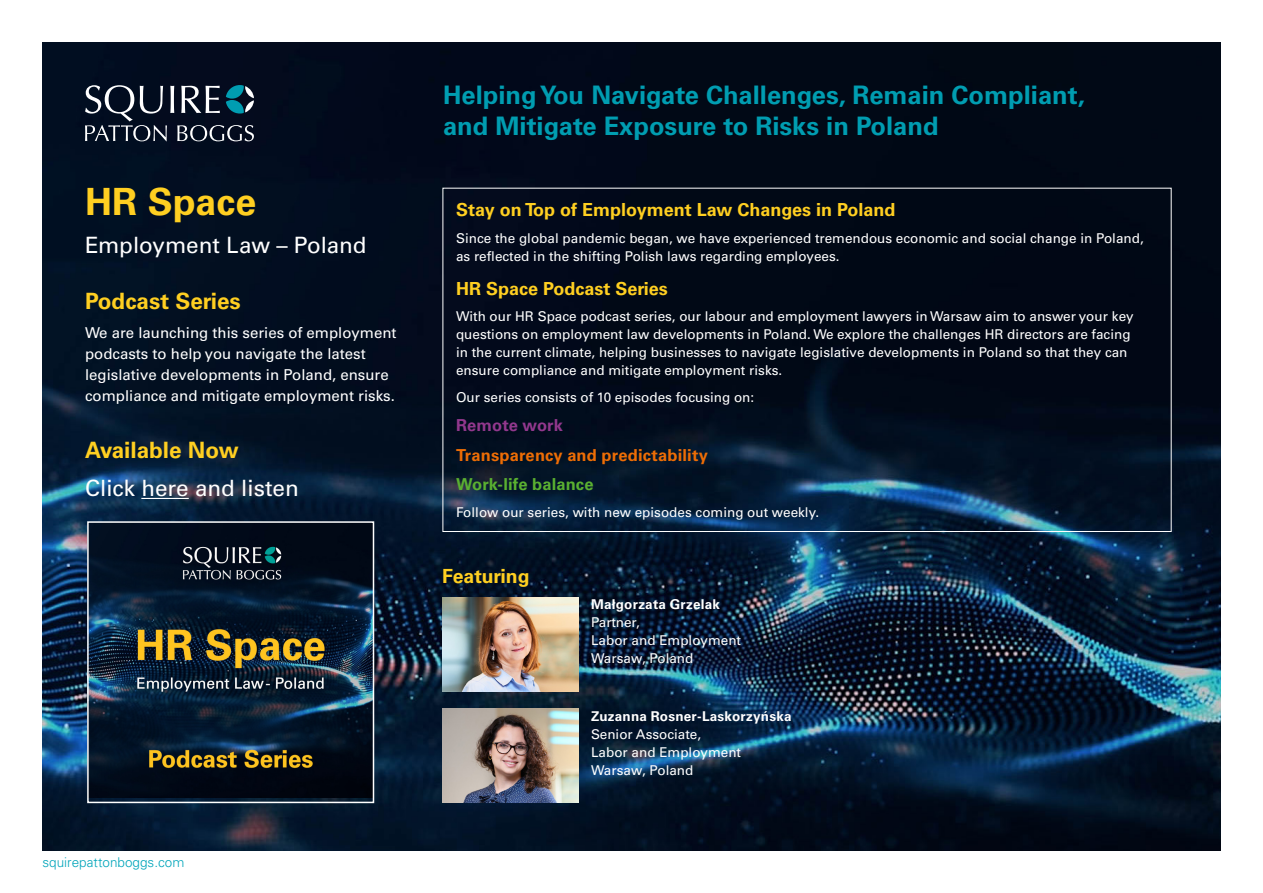
<style>
.page{position:relative;width:1263px;height:893px;background:#fff}
.page>*{position:absolute;margin:0;border:0;box-sizing:border-box;transform-origin:0 0}
.t1{font:700 37.5px "Univers LTCYR 65";color:#ffcf21}
.t2{font:700 25.5px/31.5px "Univers LTCYR 65";color:#009db1}
.t3{font:22.5px "Univers LTCYR 55 Roman";color:#fff}
.t4{font:700 22.5px "Univers LTCYR 65";color:#ffcf21}
.t5{font:700 19.5px "Univers LTCYR 65";color:#ffcf21}
.t6{font:700 18px "Univers LTCYR 65";color:#ffcf21}
.t7{font:700 16.5px "Univers LTCYR 65";letter-spacing:.01em;color:#ed6d05}
.t8{font:700 16.5px "Univers LTCYR 65";letter-spacing:.005em;color:#5ab031}
.t9{font:700 16.5px "Univers LTCYR 65";letter-spacing:.005em;color:#92388d}
.t10{font:15px/21px "Univers LTCYR 55 Roman";color:#fff}
.t11{font:13.5px/18px "Univers LTCYR 55 Roman";color:#fff}
.t12{font:700 13.5px "Univers LTCYR 65";letter-spacing:.015em;color:#fff}
.t13{font:300 13.5px "Univers LTCYR 45";color:#00a5ba}
</style>
<div class="page">
<img style="left:43px;top:43px;width:1177px;height:807px">
<svg style="left:85px;top:85px;width:169px;height:56px;background:#313e4d"></svg>
<img style="left:442px;top:598px;width:136px;height:93px">
<img style="left:442px;top:709px;width:136px;height:93px">
<hr style="left:141px;top:498px;width:48px;height:1px;background:#fff">
<img style="left:89px;top:523px;width:283px;height:275px">
<div style="left:87px;top:521px;width:287px;height:282px;border:1px solid #fff"></div>
<h1 class="t1" style="left:85px;top:175px;width:173px">HR Space</h1>
<h3 class="t3" style="left:85px;top:230px;width:283px">Employment Law – Poland</h3>
<h3 class="t4" style="left:85px;top:285px;width:157px">Podcast Series</h3>
<p class="t10" style="left:85px;top:322px;width:313px">We are launching this series of employment podcasts to help you navigate the latest legislative developments in Poland, ensure compliance and mitigate employment risks.</p>
<h3 class="t4" style="left:85px;top:434px;width:155px">Available Now</h3>
<h3 class="t3" style="left:85px;top:473px;width:215px">Click here and listen</h3>
<p class="t13" style="left:43px;top:854px;width:143px">squirepattonboggs.com</p>
<h2 class="t2" style="left:443px;top:77px;width:643px">Helping You Navigate Challenges, Remain Compliant, and Mitigate Exposure to Risks in Poland</h2>
<h3 class="t6" style="left:456px;top:197px;width:441px">Stay on Top of Employment Law Changes in Poland</h3>
<p class="t11" style="left:456px;top:228px;width:689px">Since the global pandemic began, we have experienced tremendous economic and social change in Poland, as reflected in the shifting Polish laws regarding employees.</p>
<h3 class="t6" style="left:456px;top:276px;width:213px">HR Space Podcast Series</h3>
<p class="t11" style="left:456px;top:307px;width:679px">With our HR Space podcast series, our labour and employment lawyers in Warsaw aim to answer your key questions on employment law developments in Poland. We explore the challenges HR directors are facing in the current climate, helping businesses to navigate legislative developments in Poland so that they can ensure compliance and mitigate employment risks.</p>
<p class="t11" style="left:456px;top:387px;width:300px">Our series consists of 10 episodes focusing on:</p>
<p class="t9" style="left:456px;top:414px;width:108px">Remote work</p>
<p class="t7" style="left:456px;top:443px;width:254px">Transparency and predictability</p>
<p class="t8" style="left:456px;top:473px;width:139px">Work-life balance</p>
<p class="t11" style="left:456px;top:502px;width:365px">Follow our series, with new episodes coming out weekly.</p>
<h3 class="t5" style="left:442px;top:562px;width:89px">Featuring</h3>
<p class="t12" style="left:591px;top:595px;width:130px">Małgorzata Grzelak</p>
<p class="t11" style="left:591px;top:613px;width:152px">Partner,<br>Labor and Employment<br>Warsaw, Poland</p>
<p class="t12" style="left:591px;top:706px;width:202px">Zuzanna Rosner-Laskorzyńska</p>
<p class="t11" style="left:591px;top:724px;width:152px">Senior Associate,<br>Labor and Employment<br>Warsaw, Poland</p>
</div>
